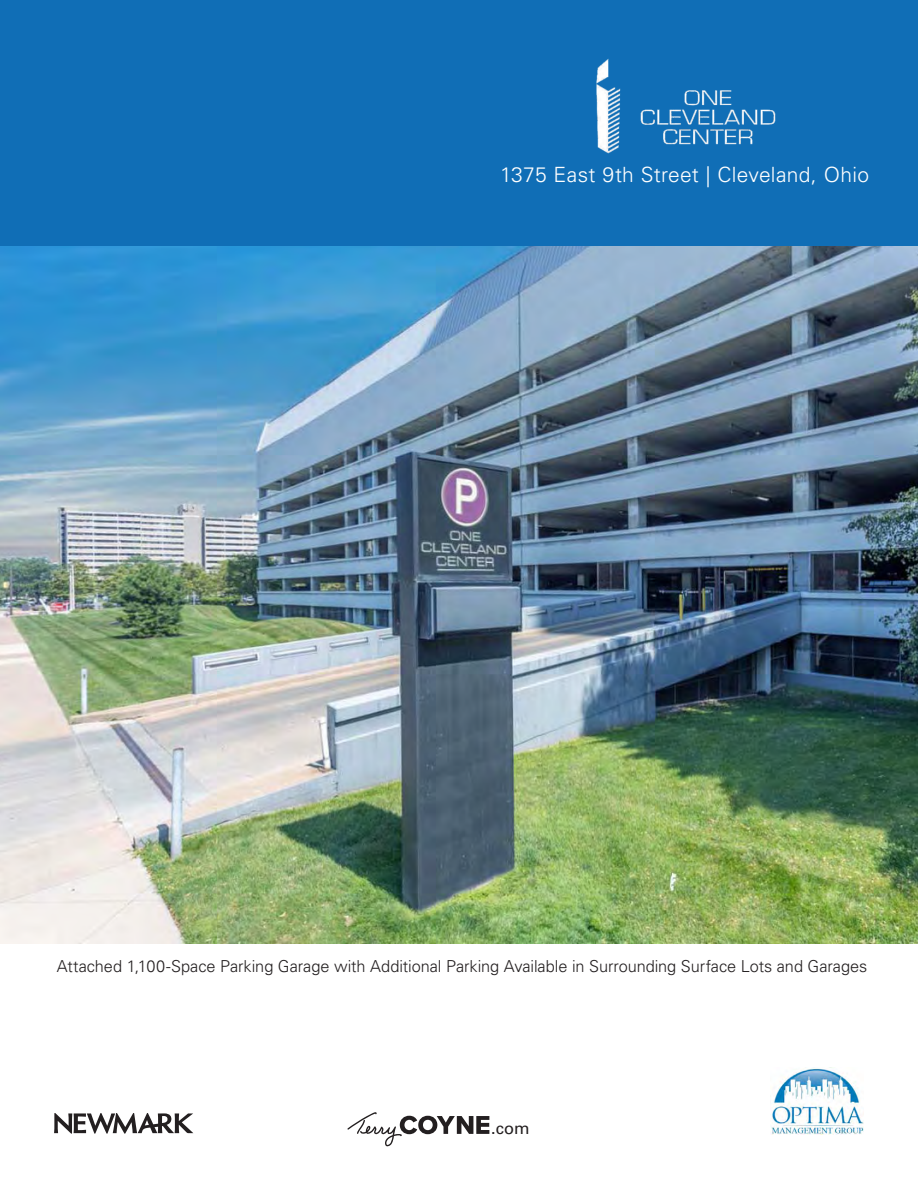
<style>
.page{position:relative;width:918px;height:1188px;background:#fff}
.page>*{position:absolute;margin:0;border:0;box-sizing:border-box;transform-origin:0 0}
.t1{font:300 21px "Univers LT Pro 45";letter-spacing:.015em;color:#fff}
.t2{font:300 16.5px "Univers LT Pro 45";letter-spacing:-.005em;color:#231f20}
.t3{font:16.5px "Univers";color:#231f20}
</style>
<div class="page">
<img style="left:0;top:246px;width:918px;height:698px">
<div style="left:0;top:0;width:918px;height:246px;background:#106eb6"></div>
<img style="left:596px;top:58px;width:180px;height:96px">
<img style="left:770px;top:1067px;width:94px;height:67px">
<svg style="left:54px;top:1113px;width:139px;height:21px"></svg>
<svg style="left:347px;top:1112px;width:142px;height:34px"></svg>
<p class="t1" style="left:500px;top:160px;width:371px">1375 East 9th Street | Cleveland, Ohio</p>
<p class="t2" style="left:57px;top:955px;width:812px">Attached 1,100-Space Parking Garage with Additional Parking Available in Surrounding Surface Lots and Garages</p>
<p class="t3" style="left:491px;top:1118px;width:40px">.com</p>
</div>
